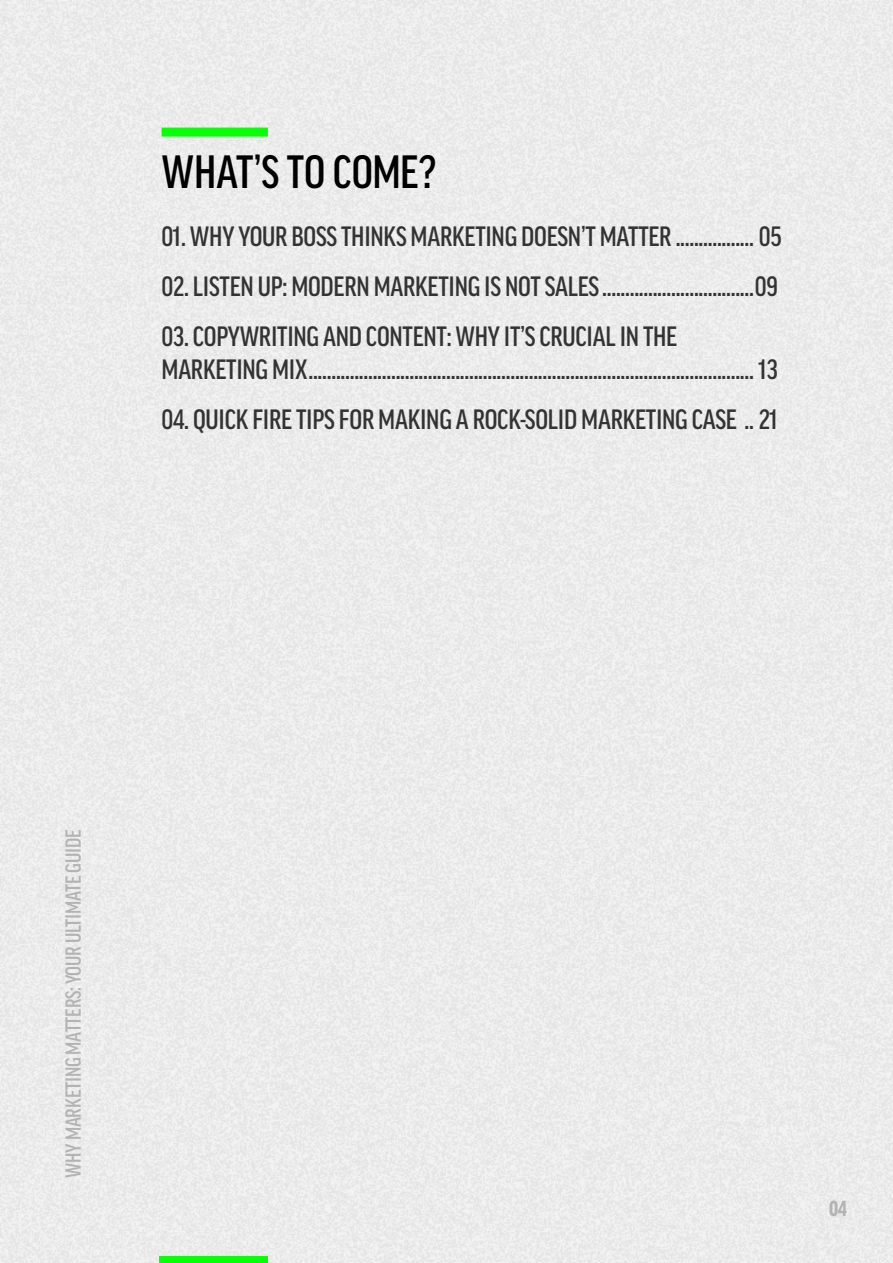
<style>
.page{position:relative;width:893px;height:1263px;background:#fff}
.page>*{position:absolute;margin:0;border:0;box-sizing:border-box;transform-origin:0 0}
.t1{font:500 condensed 45px "Good Pro";letter-spacing:-.005em;color:#000}
.t2{font:500 condensed 27px/33px "Good Pro";letter-spacing:-.01em;color:#333}
.t3{font:500 condensed 21px "Good Pro";letter-spacing:-.01em;color:#b3b3b3}
.t4{font:900 condensed 21px "Good Pro";color:#b3b3b3}
</style>
<div class="page">
<div style="left:0;top:0;width:893px;height:1260px;background:#ebebeb"></div>
<hr style="left:0;top:1260px;width:893px;height:3px;background:#ebebeb">
<div style="left:159px;top:1256px;width:109px;height:7px;background:#08ff07"></div>
<div style="left:162px;top:128px;width:106px;height:9px;background:#08ff07"></div>
<h1 class="t1" style="left:162px;top:146px;width:276px">WHAT’S TO COME?</h1>
<p class="t2" style="left:162px;top:220px;width:622px">01. WHY YOUR BOSS THINKS MARKETING DOESN’T MATTER ................. 05</p>
<p class="t2" style="left:162px;top:270px;width:618px">02. LISTEN UP: MODERN MARKETING IS NOT SALES.................................09</p>
<p class="t2" style="left:162px;top:320px;width:618px">03. COPYWRITING AND CONTENT: WHY IT’S CRUCIAL IN THE<br>MARKETING MIX................................................................................................. 13</p>
<p class="t2" style="left:162px;top:403px;width:618px">04. QUICK FIRE TIPS FOR MAKING A ROCK-SOLID MARKETING CASE .. 21</p>
<p class="t3" style="left:62px;top:1178px;width:350px;rotate:-90deg">WHY MARKETING MATTERS: YOUR ULTIMATE GUIDE</p>
<p class="t4" style="left:829px;top:1197px;width:19px">04</p>
</div>
